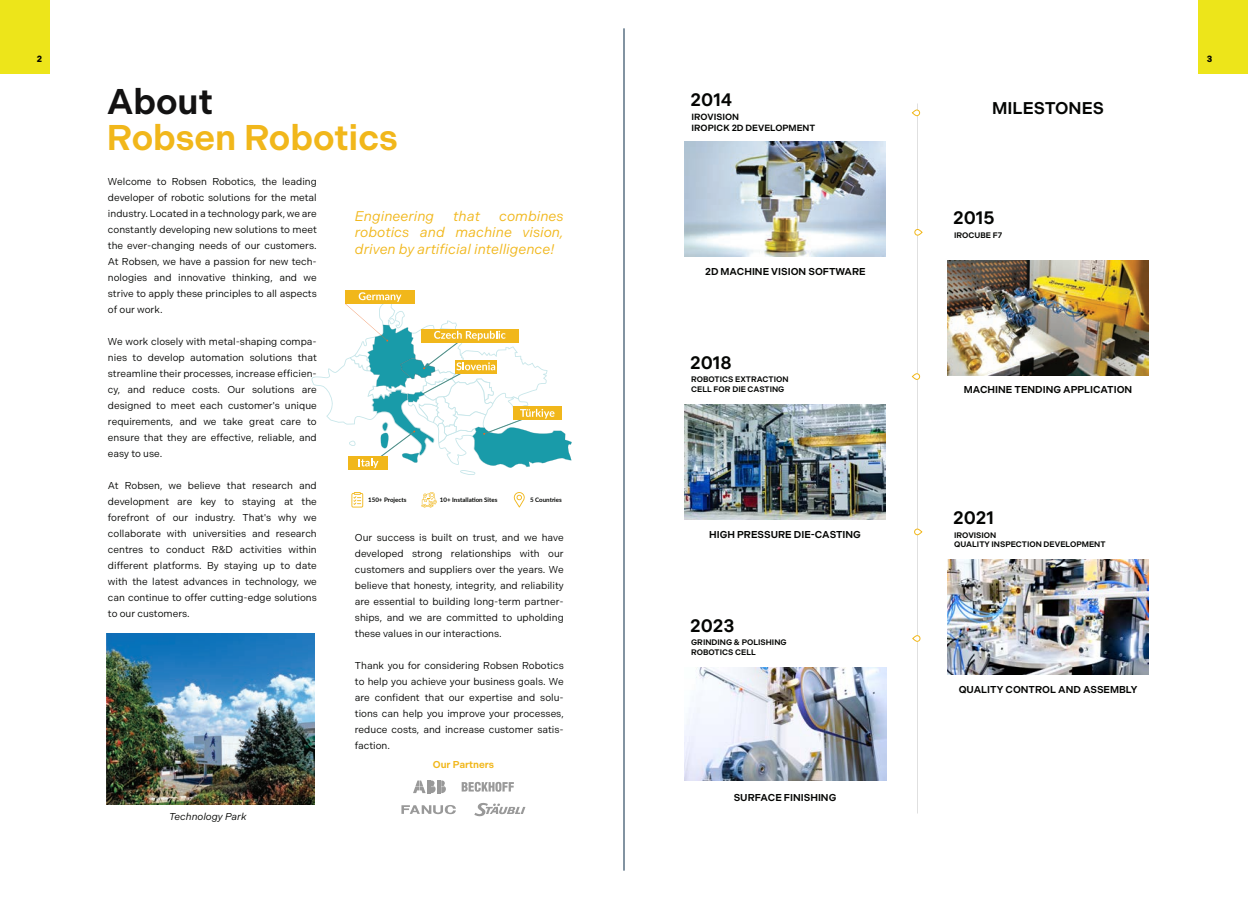
<style>
.page{position:relative;width:1248px;height:899px;background:#fff}
.page>*{position:absolute;margin:0;border:0;box-sizing:border-box;transform-origin:0 0}
.t1{font:600 35.7px "Indivisible";color:#f1b71b}
.t2{font:600 35.7px "Indivisible";color:#131212}
.t3{font:600 18px "Indivisible";color:#040503}
.t4{font:600 17px "Indivisible";color:#040503}
.t5{font:italic 14px/16.8px "Indivisible";color:#f1b71b;text-align:justify}
.t6{font:10px/16px "Indivisible";color:#040503;text-align:justify}
.t7{font:600 10px "Indivisible";color:#040503}
.t8{font:italic 10px "Indivisible";color:#040503}
.t9{font:600 10px "Indivisible";color:#f1b71b}
.t10{font:600 9px/10.8px "Indivisible";color:#040503}
.t11{font:700 9px "Indivisible";color:#040503}
.t12{font:600 8px/9.6px "Indivisible";color:#040503}
.t13{font:700 6.2px "Lato";color:#040503}
</style>
<div class="page">
<img style="left:684px;top:667px;width:202px;height:114px">
<img style="left:684px;top:141px;width:201px;height:116px">
<img style="left:947px;top:260px;width:201px;height:116px">
<img style="left:947px;top:560px;width:201px;height:115px">
<img style="left:684px;top:404px;width:201px;height:115px">
<div style="left:345px;top:290px;width:69px;height:14px;background:#f1b71b"></div>
<svg style="left:311px;top:292px;width:260px;height:183px"></svg>
<div style="left:1198px;top:0;width:49px;height:73px;background:#ede51a"></div>
<div style="left:0;top:0;width:50px;height:73px;background:#ede51a"></div>
<svg style="left:513px;top:492px;width:12px;height:15px"></svg>
<svg style="left:421px;top:492px;width:16px;height:16px"></svg>
<svg style="left:351px;top:492px;width:12px;height:15px"></svg>
<div style="left:914px;top:229px;width:8px;height:6px;border:1px solid #f1b71b;border-radius:3px"></div>
<div style="left:912px;top:110px;width:7px;height:6px;border:1px solid #f1b71b;border-radius:3px"></div>
<div style="left:912px;top:373px;width:7px;height:6px;border:1px solid #f1b71b;border-radius:3px"></div>
<div style="left:912px;top:635px;width:8px;height:6px;border:1px solid #f1b71b;border-radius:3px"></div>
<div style="left:914px;top:529px;width:7px;height:6px;border:1px solid #f1b71b;border-radius:3px"></div>
<svg style="left:413px;top:780px;width:33px;height:13px"></svg>
<svg style="left:461px;top:782px;width:53px;height:9px"></svg>
<svg style="left:401px;top:805px;width:55px;height:9px"></svg>
<svg style="left:474px;top:803px;width:51px;height:13px"></svg>
<img style="left:106px;top:633px;width:209px;height:172px">
<p class="t11" style="left:37px;top:54px;width:7px">2</p>
<p class="t11" style="left:1206px;top:54px;width:7px">3</p>
<h1 class="t2" style="left:107px;top:81px;width:108px">About</h1>
<h1 class="t1" style="left:107px;top:117px;width:293px">Robsen Robotics</h1>
<p class="t6" style="left:108px;top:173px;width:210px">Welcome to Robsen Robotics, the leading developer of robotic solutions for the metal industry. Located in a technology park, we are constantly developing new solutions to meet the ever-changing needs of our customers.<br>At Robsen, we have a passion for new tech&shy;nologies and innovative thinking, and we strive to apply these principles to all aspects of our work.</p>
<p class="t6" style="left:108px;top:333px;width:210px">We work closely with metal-shaping compa&shy;nies to develop automation solutions that streamline their processes, increase efficien&shy;cy, and reduce costs. Our solutions are designed to meet each customer's unique requirements, and we take great care to ensure that they are effective, reliable, and easy to use.</p>
<p class="t6" style="left:108px;top:477px;width:210px">At Robsen, we believe that research and development are key to staying at the forefront of our industry. That's why we collaborate with universities and research centres to conduct R&amp;D activities within different platforms. By staying up to date with the latest advances in technology, we can continue to offer cutting-edge solutions to our customers.</p>
<p class="t8" style="left:169px;top:810px;width:79px">Technology Park</p>
<h3 class="t5" style="left:355px;top:207px;width:210px;text-indent:144px">combines robotics and machine vision, driven by artificial intelligence!</h3>
<h3 class="t5" style="left:355px;top:207px;width:81px">Engineering</h3>
<h3 class="t5" style="left:453px;top:207px;width:28px">that</h3>
<p class="t13" style="left:368px;top:495px;width:40px">150+ Projects</p>
<p class="t13" style="left:440px;top:495px;width:59px">10+ Installation Sites</p>
<p class="t13" style="left:530px;top:495px;width:33px">5 Countries</p>
<p class="t6" style="left:355px;top:529px;width:210px">Our success is built on trust, and we have developed strong relationships with our customers and suppliers over the years. We believe that honesty, integrity, and reliability are essential to building long-term partner&shy;ships, and we are committed to upholding these values in our interactions.</p>
<p class="t6" style="left:355px;top:657px;width:210px">Thank you for considering Robsen Robotics to help you achieve your business goals. We are confident that our expertise and solu&shy;tions can help you improve your processes, reduce costs, and increase customer satis&shy;faction.</p>
<p class="t9" style="left:433px;top:759px;width:63px">Our Partners</p>
<h2 class="t3" style="left:690px;top:89px;width:43px">2014</h2>
<p class="t10" style="left:691px;top:111px;width:125px">IROVISION<br>IROPICK 2D DEVELOPMENT</p>
<p class="t7" style="left:705px;top:266px;width:162px">2D MACHINE VISION SOFTWARE</p>
<h2 class="t3" style="left:690px;top:352px;width:43px">2018</h2>
<p class="t12" style="left:691px;top:375px;width:99px">ROBOTICS EXTRACTION<br>CELL FOR DIE CASTING</p>
<p class="t7" style="left:709px;top:528px;width:153px">HIGH PRESSURE DIE-CASTING</p>
<h2 class="t3" style="left:690px;top:615px;width:46px">2023</h2>
<p class="t12" style="left:691px;top:637px;width:97px">GRINDING &amp; POLISHING<br>ROBOTICS CELL</p>
<p class="t7" style="left:733px;top:791px;width:104px">SURFACE FINISHING</p>
<h3 class="t4" style="left:992px;top:98px;width:113px">MILESTONES</h3>
<h2 class="t3" style="left:953px;top:208px;width:43px">2015</h2>
<p class="t12" style="left:954px;top:230px;width:50px">IROCUBE F7</p>
<p class="t7" style="left:963px;top:384px;width:170px">MACHINE TENDING APPLICATION</p>
<h2 class="t3" style="left:953px;top:507px;width:42px">2021</h2>
<p class="t12" style="left:954px;top:530px;width:153px">IROVISION<br>QUALITY INSPECTION DEVELOPMENT</p>
<p class="t7" style="left:958px;top:683px;width:180px">QUALITY CONTROL AND ASSEMBLY</p>
</div>
